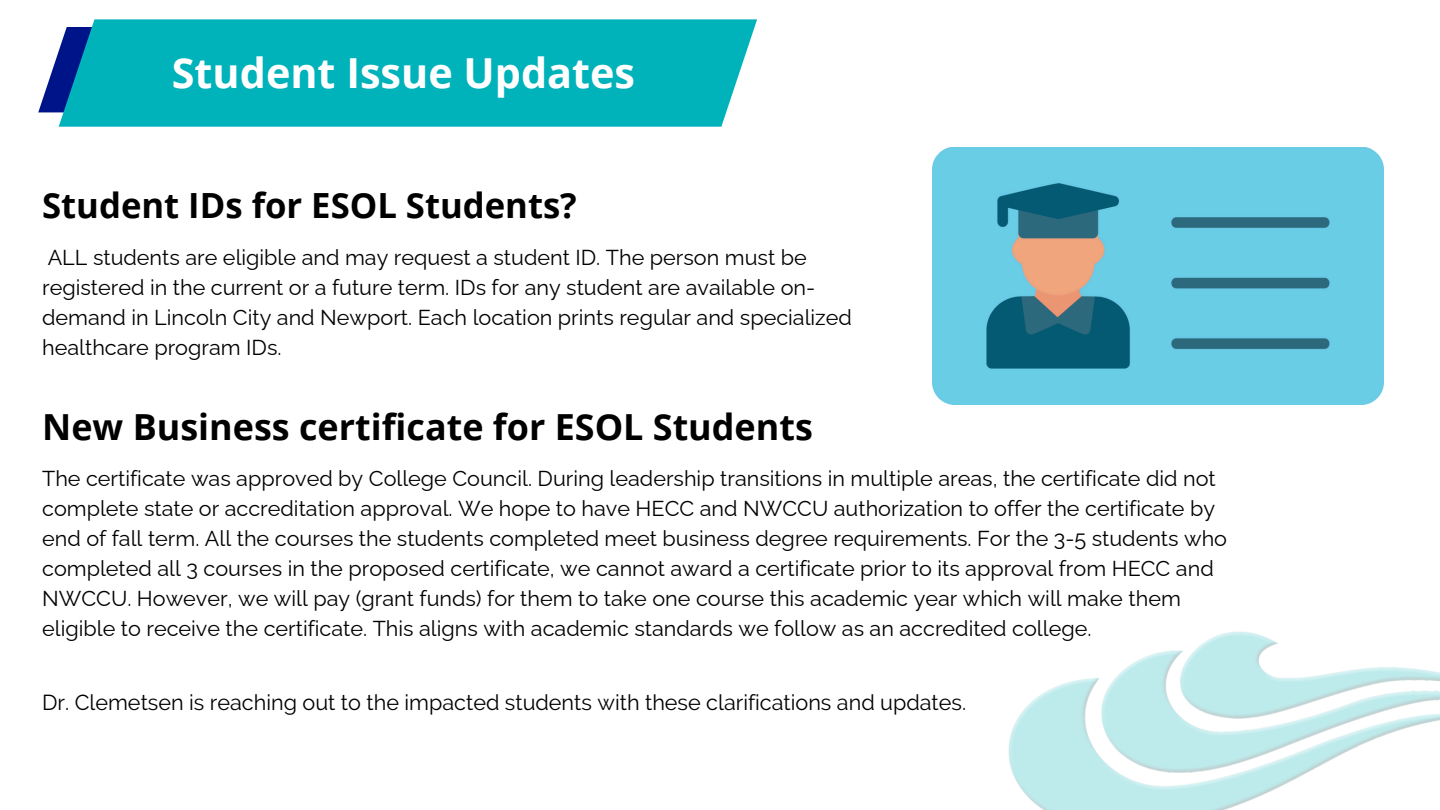
<style>
.page{position:relative;width:1440px;height:810px;background:#fff}
.page>*{position:absolute;margin:0;border:0;box-sizing:border-box;transform-origin:0 0}
.t1{font:700 41.4px "Open Sans";color:#fff}
.t2{font:700 35.9px "Open Sans";color:#000}
.t3{font:700 34.7px "Open Sans";color:#000}
.t4{font:21.6px/30px "Raleway";color:#000}
</style>
<div class="page">
<img style="left:1008px;top:631px;width:432px;height:179px">
<svg style="left:38px;top:50px;width:21px;height:62px"></svg>
<div style="left:59px;top:19px;width:698px;height:108px;background:#00b2ba"></div>
<img style="left:932px;top:147px;width:452px;height:258px">
<h1 class="t1" style="left:244px;top:38px;width:333px">College Updates</h1>
<h2 class="t1" style="left:172px;top:44px;width:465px">Student Issue Updates</h2>
<p class="t3" style="left:42px;top:181px;width:536px">Student IDs for ESOL Students?</p>
<p class="t4" style="left:42px;top:243px;width:811px">ALL students are eligible and may request a student ID. The person must be registered in the current or a future term. IDs for any student are available on&shy;demand in Lincoln City and Newport. Each location prints regular and specialized healthcare program IDs.</p>
<h2 class="t2" style="left:42px;top:401px;width:772px">New Business certificate for ESOL Students</h2>
<p class="t4" style="left:42px;top:463px;width:1187px">The certificate was approved by College Council. During leadership transitions in multiple areas, the certificate did not complete state or accreditation approval. We hope to have HECC and NWCCU authorization to offer the certificate by end of fall term. All the courses the students completed meet business degree requirements. For the 3-5 students who completed all 3 courses in the proposed certificate, we cannot award a certificate prior to its approval from HECC and NWCCU. However, we will pay (grant funds) for them to take one course this academic year which will make them eligible to receive the certificate. This aligns with academic standards we follow as an accredited college.</p>
<p class="t4" style="left:42px;top:688px;width:925px">Dr. Clemetsen is reaching out to the impacted students with these clarifications and updates.</p>
</div>
